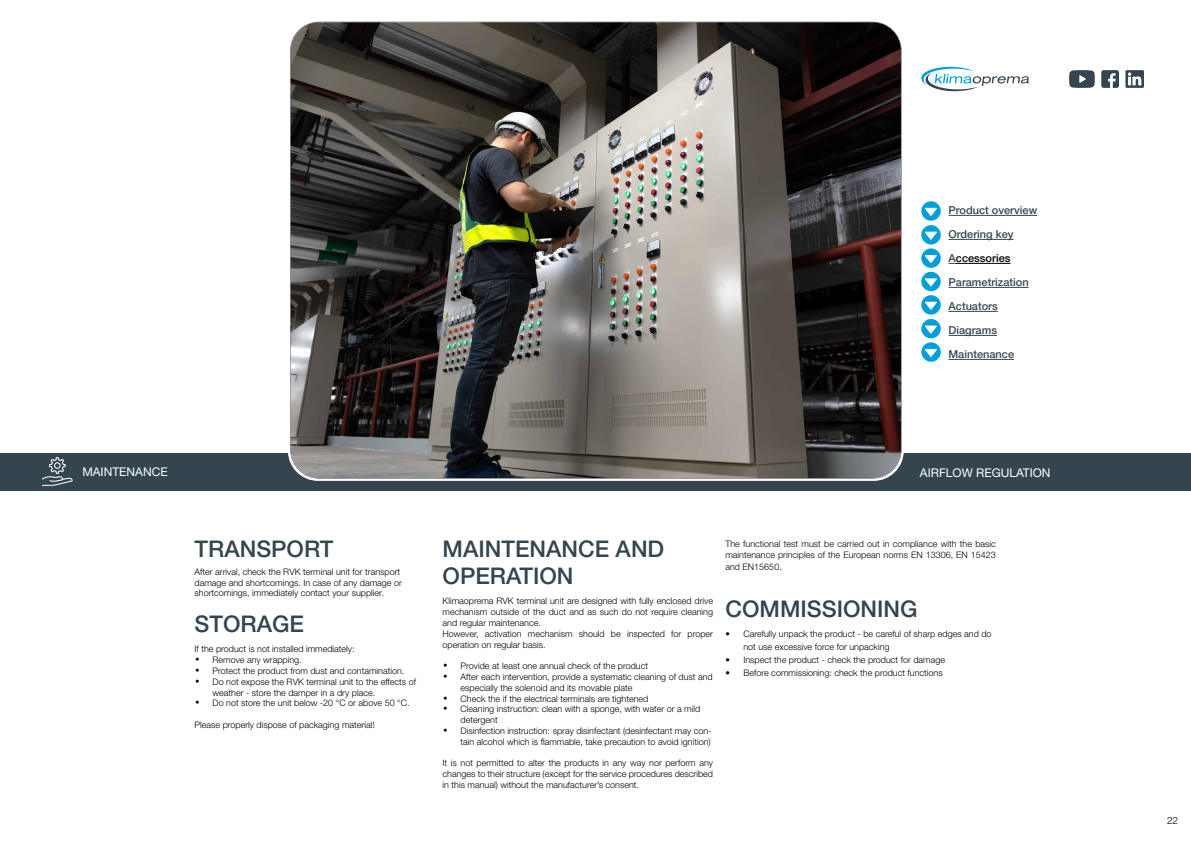
<style>
.page{position:relative;width:1191px;height:842px;background:#fff}
.page>*{position:absolute;margin:0;border:0;box-sizing:border-box;transform-origin:0 0}
.t1{font:500 23px/27.6px "Helvetica Neue LT Pro";color:#34454f}
.t2{font:12px "Helvetica Neue LT Pro";color:#fff}
.t3{font:500 11px/24px "Helvetica Neue LT Pro";color:#34454f}
.t4{font:300 10px "Helvetica Neue LT Pro";color:#000}
.t5{font:300 9px/10.8px "Helvetica Neue LT Pro";color:#000}
.s1{color:#000}
.s2{font-family:"Swiss 721 BT";font-weight:400;font-stretch:condensed;font-size:10px}
</style>
<div class="page">
<div style="left:0;top:453px;width:1191px;height:37px;background:#34454f"></div>
<svg style="left:1101px;top:70px;width:18px;height:18px"></svg>
<svg style="left:1125px;top:70px;width:19px;height:18px"></svg>
<svg style="left:1069px;top:70px;width:26px;height:18px"></svg>
<hr style="left:948px;top:215px;width:89px;height:1px;background:#34454f">
<hr style="left:948px;top:239px;width:65px;height:1px;background:#34454f">
<hr style="left:956px;top:263px;width:54px;height:1px;background:#000">
<hr style="left:948px;top:287px;width:80px;height:1px;background:#34454f">
<hr style="left:948px;top:311px;width:50px;height:1px;background:#34454f">
<hr style="left:948px;top:335px;width:49px;height:1px;background:#34454f">
<hr style="left:948px;top:359px;width:66px;height:1px;background:#34454f">
<svg style="left:921px;top:67px;width:108px;height:24px"></svg>
<svg style="left:921px;top:201px;width:19px;height:161px"></svg>
<img style="left:291px;top:22px;width:610px;height:456px">
<svg style="left:42px;top:457px;width:31px;height:29px"></svg>
<p class="t3" style="left:948px;top:198px;width:90px">Product overview<br>Ordering key<br>A<span class="s1">ccessories<br></span>Parametrization<br>Actuators<br>Diagrams<br>Maintenance</p>
<h2 class="t2" style="left:82px;top:465px;width:87px">MAINTENANCE</h2>
<h2 class="t2" style="left:920px;top:465px;width:132px">AIRFLOW REGULATION</h2>
<h1 class="t1" style="left:194px;top:534px;width:140px">TRANSPORT</h1>
<p class="t5" style="left:194px;top:566px;width:209px">After arrival, check the RVK terminal unit for transport damage and shortcomings. In case of any damage or shortcomings, immediately contact your supplier.</p>
<h1 class="t1" style="left:194px;top:610px;width:111px">STORAGE</h1>
<p class="t5" style="left:194px;top:644px;width:162px">If the product is not installed immediately:</p>
<p class="t5" style="left:194px;top:654px;width:109px"><span class="s2">•</span> Remove any wrapping.</p>
<p class="t5" style="left:194px;top:665px;width:211px"><span class="s2">•</span> Protect the product from dust and contamination.</p>
<p class="t5" style="left:212px;top:676px;width:205px;text-indent:-18px"><span class="s2">•</span> Do not expose the RVK terminal unit to the effects of weather - store the damper in a dry place.</p>
<p class="t5" style="left:194px;top:698px;width:217px"><span class="s2">•</span> Do not store the unit below -20 °C or above 50 °C.</p>
<p class="t5" style="left:194px;top:719px;width:181px">Please properly dispose of packaging material!</p>
<h1 class="t1" style="left:442px;top:534px;width:223px">MAINTENANCE AND<br>OPERATION</h1>
<p class="t5" style="left:442px;top:596px;width:272px">Klimaoprema RVK terminal unit are designed with fully enclosed drive mechanism outside of the duct and as such do not require cleaning and regular maintenance.<br>However, activation mechanism should be inspected for proper operation on regular basis.</p>
<p class="t5" style="left:442px;top:660px;width:207px"><span class="s2">•</span> Provide at least one annual check of the product</p>
<p class="t5" style="left:460px;top:671px;width:254px;text-indent:-18px"><span class="s2">•</span> After each intervention, provide a systematic cleaning of dust and especially the solenoid and its movable plate</p>
<p class="t5" style="left:442px;top:693px;width:207px"><span class="s2">•</span> Check the if the electrical terminals are tightened</p>
<p class="t5" style="left:460px;top:704px;width:241px;text-indent:-18px"><span class="s2">•</span> Cleaning instruction: clean with a sponge, with water or a mild detergent</p>
<p class="t5" style="left:442px;top:725px;width:270px;text-align:right"><span class="s2">•</span> Disinfection instruction: spray disinfectant (desinfectant may con&shy;tain alcohol which is flammable, take precaution to avoid ignition)</p>
<p class="t5" style="left:442px;top:758px;width:272px;text-align:justify">It is not permitted to alter the products in any way nor perform any changes to their structure (except for the service procedures described in this manual) without the manufacturer’s consent.</p>
<p class="t5" style="left:725px;top:538px;width:272px">The functional test must be carried out in compliance with the basic maintenance principles of the European norms EN 13306, EN 15423</p>
<p class="t5" style="left:725px;top:561px;width:58px">and EN15650.</p>
<h1 class="t1" style="left:725px;top:595px;width:194px">COMMISSIONING</h1>
<p class="t5" style="left:743px;top:627px;width:250px;line-height:13px;text-indent:-18px">• Carefully unpack the product - be careful of sharp edges and do not use excessive force for unpacking</p>
<p class="t5" style="left:725px;top:654px;width:221px">• Inspect the product - check the product for damage</p>
<p class="t5" style="left:725px;top:667px;width:219px">• Before commissioning: check the product functions</p>
<p class="t4" style="left:1167px;top:814px;width:13px">22</p>
</div>
